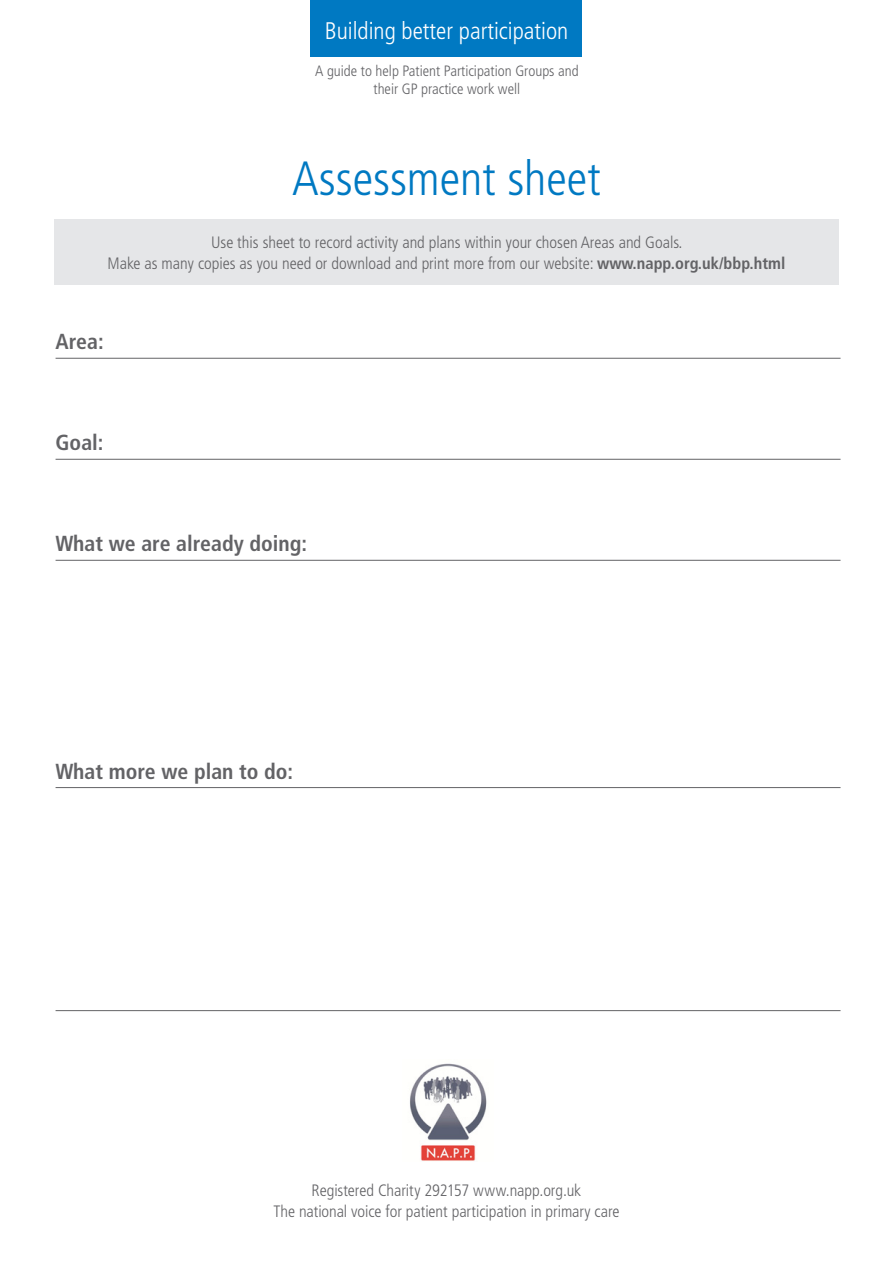
<style>
.page{position:relative;width:893px;height:1263px;background:#fff}
.page>*{position:absolute;margin:0;border:0;box-sizing:border-box;transform-origin:0 0}
.t1{font:300 condensed 48px "Frutiger";color:#0079c2}
.t2{font:300 condensed 24px "Frutiger";color:#fff}
.t3{font:700 condensed 21.75px "Frutiger";color:#636366}
.t4{font:300 condensed 16.5px/21px "Frutiger";color:#636366;text-align:center}
.t5{font:300 condensed 15px/18px "Frutiger";color:#636366;text-align:center}
.s1{font-weight:700}
</style>
<div class="page">
<div style="left:311px;top:0;width:271px;height:56px;background:#0079c2"></div>
<img style="left:410px;top:1063px;width:77px;height:98px">
<div style="left:54px;top:219px;width:785px;height:66px;background:#e5e6e8"></div>
<hr style="left:56px;top:358px;width:784px;height:1px;background:#636366">
<hr style="left:56px;top:459px;width:784px;height:1px;background:#636366">
<hr style="left:56px;top:560px;width:784px;height:1px;background:#636366">
<hr style="left:56px;top:787px;width:784px;height:1px;background:#636366">
<hr style="left:56px;top:1010px;width:784px;height:1px;background:#636366">
<p class="t2" style="left:325px;top:18px;width:245px">Building better participation</p>
<p class="t5" style="left:315px;top:62px;width:265px">A guide to help Patient Participation Groups and their GP practice work well</p>
<p class="t1" style="left:292px;top:152px;width:310px">Assessment sheet</p>
<p class="t4" style="left:108px;top:232px;width:679px">Use this sheet to record activity and plans within your chosen Areas and Goals.<br>Make as many copies as you need or download and print more from our website: <span class="s1">www.napp.org.uk/bbp.html</span></p>
<p class="t3" style="left:56px;top:329px;width:50px">Area:</p>
<p class="t3" style="left:56px;top:430px;width:49px">Goal:</p>
<p class="t3" style="left:56px;top:531px;width:253px">What we are already doing:</p>
<p class="t3" style="left:56px;top:758px;width:239px">What more we plan to do:</p>
<p class="t4" style="left:312px;top:1180px;width:271px">Registered Charity 292157 www.napp.org.uk</p>
<p class="t4" style="left:273px;top:1201px;width:348px">The national voice for patient participation in primary care</p>
</div>
